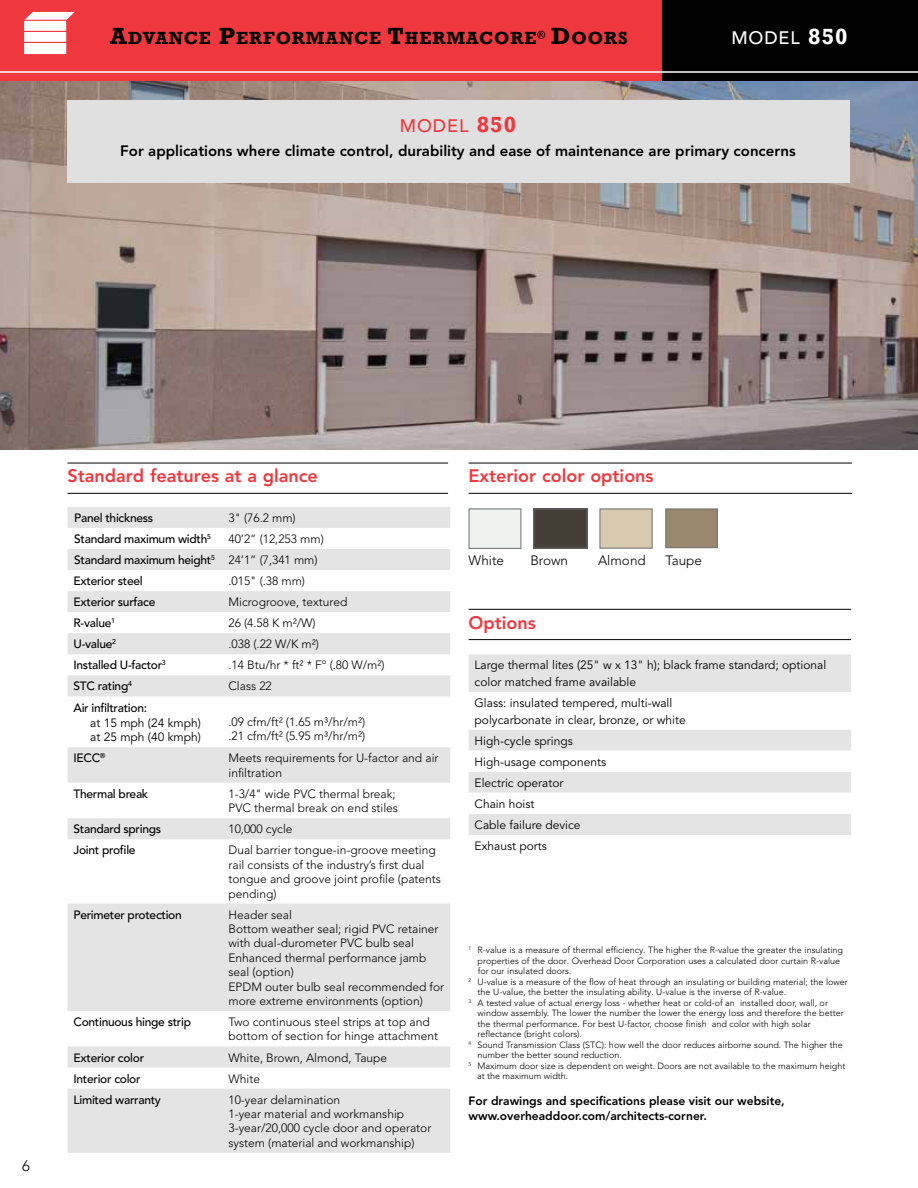
<style>
.page{position:relative;width:918px;height:1188px;background:#fff}
.page>*{position:absolute;margin:0;border:0;box-sizing:border-box;transform-origin:0 0}
.t1{font:800 18px "Avenir LT Std";color:#ef373e}
.t2{font:700 18px "Rockwell";letter-spacing:.05em;color:#000}
.t3{font:500 18px "Avenir LT Std";letter-spacing:.05em;color:#fff}
.t4{font:500 18px "Avenir LT Std";letter-spacing:.05em;color:#ef373e}
.t5{font:800 15px "Avenir LT Std";color:#000}
.t6{font:300 15px "Avenir LT Std";color:#000}
.t7{font:300 13.5px "Avenir LT Std";color:#000}
.t8{font:300 12px/14.4px "Avenir LT Std";color:#000}
.t9{font:500 12px/21px "Avenir LT Std";letter-spacing:-.025em;color:#000}
.t10{font:12px/21px "Avenir LT Std";color:#000}
.t11{font:800 12px/14.4px "Avenir LT Std";color:#000}
.t12{font:300 9px "Avenir LT Std";color:#000}
.s1{font-size:24px}
.s2{font-family:"Rockwell";font-weight:700;font-size:22.5px}
.s3{font-weight:300}
</style>
<div class="page">
<img style="left:0;top:81px;width:918px;height:368px">
<div style="left:0;top:0;width:918px;height:81px;background:#000"></div>
<div style="left:0;top:0;width:662px;height:81px;background:#ef373e"></div>
<hr style="left:0;top:71px;width:918px;height:2px;background:#fff">
<div style="left:68px;top:100px;width:782px;height:83px;background:#dfe0df"></div>
<svg style="left:469px;top:640px;width:382px;height:1px"></svg>
<div style="left:469px;top:654px;width:382px;height:181px;background:#e4e4e4"></div>
<svg style="left:469px;top:692px;width:382px;height:122px"></svg>
<hr style="left:68px;top:463px;width:380px;height:1px;background:#000">
<hr style="left:68px;top:493px;width:380px;height:1px;background:#000">
<svg style="left:68px;top:507px;width:382px;height:646px;fill:#e4e4e4"></svg>
<hr style="left:469px;top:609px;width:382px;height:1px;background:#000">
<hr style="left:469px;top:639px;width:382px;height:1px;background:#000">
<hr style="left:469px;top:463px;width:383px;height:1px;background:#000">
<hr style="left:469px;top:493px;width:383px;height:1px;background:#000">
<div style="left:536px;top:511px;width:50px;height:36px;background:#453f37"></div>
<div style="left:534px;top:509px;width:54px;height:40px;border:1px solid #6d6e71"></div>
<div style="left:600px;top:509px;width:53px;height:40px;background:#d8caaf;border:1px solid #6d6e71"></div>
<div style="left:469px;top:509px;width:52px;height:40px;border:1px solid #6d6e71"></div>
<div style="left:665px;top:509px;width:53px;height:39px;background:#9b866e;border:1px solid #6d6e71"></div>
<svg style="left:24px;top:12px;width:51px;height:42px"></svg>
<h1 class="t2" style="left:110px;top:27px;width:519px"><span class="s1">A</span>DVANCE <span class="s1">P</span>ERFORMANCE <span class="s1">T</span>HERMACORE<sup>®</sup> <span class="s1">D</span>OORS</h1>
<h1 class="t3" style="left:731px;top:28px;width:118px">MODEL <span class="s2">850</span></h1>
<h1 class="t4" style="left:400px;top:116px;width:118px">MODEL <span class="s2">850</span></h1>
<h2 class="t5" style="left:120px;top:142px;width:677px">For applications where climate control, durability and ease of maintenance are primary concerns</h2>
<h2 class="t6" style="left:22px;top:1157px;width:9px">6</h2>
<h1 class="t1" style="left:68px;top:466px;width:252px">Standard features at a glance</h1>
<h3 class="t9" style="left:74px;top:508px;width:81px">Panel thickness</h3>
<h3 class="t8" style="left:228px;top:511px;width:69px">3" (76.2 mm)</h3>
<h3 class="t9" style="left:74px;top:529px;width:138px">Standard maximum width<sup>5</sup></h3>
<h3 class="t9" style="left:74px;top:529px;width:252px;text-indent:155px"><span class="s3">40’2” (12,253 mm)<br></span>Standard maximum height<sup>5</sup> <span class="s3">24’1” (7,341 mm)<br></span>Exterior steel</h3>
<h3 class="t8" style="left:228px;top:574px;width:78px">.015" (.38 mm)</h3>
<h3 class="t9" style="left:74px;top:592px;width:83px">Exterior surface</h3>
<h3 class="t8" style="left:228px;top:595px;width:120px">Microgroove, textured</h3>
<h3 class="t9" style="left:74px;top:613px;width:43px">R-value<sup>1</sup></h3>
<h3 class="t8" style="left:228px;top:616px;width:89px">26 (4.58 K m²/W)</h3>
<h3 class="t9" style="left:74px;top:634px;width:44px">U-value<sup>2</sup></h3>
<h3 class="t8" style="left:228px;top:637px;width:92px">.038 (.22 W/K m²)</h3>
<h3 class="t9" style="left:74px;top:655px;width:94px">Installed U-factor<sup>3</sup></h3>
<h3 class="t8" style="left:228px;top:658px;width:158px">.14 Btu/hr * ft² * Fº (.80 W/m²)</h3>
<h3 class="t9" style="left:74px;top:676px;width:60px">STC rating<sup>4</sup></h3>
<h3 class="t8" style="left:228px;top:679px;width:45px">Class 22</h3>
<h3 class="t9" style="left:74px;top:698px;width:75px">Air infiltration:</h3>
<h3 class="t10" style="left:90px;top:716px;width:112px;line-height:14.4px">at 15 mph (24 kmph) at 25 mph (40 kmph)</h3>
<h3 class="t8" style="left:228px;top:715px;width:138px">.09 cfm/ft² (1.65 m³/hr/m²) .21 cfm/ft² (5.95 m³/hr/m²)</h3>
<h3 class="t9" style="left:74px;top:748px;width:34px">IECC<sup>®</sup></h3>
<h3 class="t8" style="left:228px;top:751px;width:212px">Meets requirements for U-factor and air infiltration</h3>
<h3 class="t9" style="left:74px;top:783px;width:76px">Thermal break</h3>
<h3 class="t8" style="left:228px;top:787px;width:171px">1-3/4" wide PVC thermal break;<br>PVC thermal break on end stiles</h3>
<h3 class="t9" style="left:74px;top:819px;width:89px">Standard springs</h3>
<h3 class="t8" style="left:228px;top:822px;width:66px">10,000 cycle</h3>
<h3 class="t9" style="left:74px;top:840px;width:64px">Joint profile</h3>
<h3 class="t8" style="left:228px;top:843px;width:214px">Dual barrier tongue-in-groove meeting rail consists of the industry’s first dual tongue and groove joint profile (patents pending)</h3>
<h3 class="t9" style="left:74px;top:904px;width:110px">Perimeter protection</h3>
<h3 class="t8" style="left:228px;top:907px;width:217px">Header seal<br>Bottom weather seal; rigid PVC retainer with dual-durometer PVC bulb seal<br>Enhanced thermal performance jamb seal (option)<br>EPDM outer bulb seal recommended for more extreme environments (option)</h3>
<h3 class="t9" style="left:74px;top:1012px;width:119px">Continuous hinge strip</h3>
<h3 class="t8" style="left:228px;top:1015px;width:211px">Two continuous steel strips at top and bottom of section for hinge attachment</h3>
<h3 class="t9" style="left:74px;top:1047px;width:72px">Exterior color</h3>
<h3 class="t8" style="left:228px;top:1050px;width:160px">White, Brown, Almond, Taupe</h3>
<h3 class="t9" style="left:74px;top:1068px;width:69px">Interior color</h3>
<h3 class="t8" style="left:228px;top:1071px;width:33px">White</h3>
<h3 class="t9" style="left:74px;top:1089px;width:89px">Limited warranty</h3>
<h3 class="t8" style="left:228px;top:1092px;width:204px">10-year delamination<br>1-year material and workmanship<br>3-year/20,000 cycle door and operator system (material and workmanship)</h3>
<h1 class="t1" style="left:469px;top:466px;width:187px">Exterior color options</h1>
<h3 class="t7" style="left:469px;top:552px;width:37px">White</h3>
<h3 class="t7" style="left:530px;top:552px;width:39px">Brown</h3>
<h3 class="t7" style="left:598px;top:552px;width:49px">Almond</h3>
<h3 class="t7" style="left:666px;top:552px;width:38px">Taupe</h3>
<h1 class="t1" style="left:469px;top:612px;width:69px">Options</h1>
<h3 class="t10" style="left:475px;top:657px;width:353px;line-height:16.5px">Large thermal lites (25" w x 13" h); black frame standard; optional color matched frame available</h3>
<h3 class="t10" style="left:475px;top:695px;width:213px;line-height:16.5px">Glass: insulated tempered, multi-wall polycarbonate in clear, bronze, or white</h3>
<h3 class="t10" style="left:475px;top:730px;width:133px">High-cycle springs<br>High-usage components<br>Electric operator<br>Chain hoist<br>Cable failure device<br>Exhaust ports</h3>
<p class="t12" style="left:469px;top:945px;width:376px"><sup>1</sup> R-value is a measure of thermal efficiency. The higher the R-value the greater the insulating</p>
<p class="t12" style="left:478px;top:955px;width:364px">properties of the door. Overhead Door Corporation uses a calculated door curtain R-value</p>
<p class="t12" style="left:478px;top:966px;width:95px">for our insulated doors.</p>
<p class="t12" style="left:469px;top:976px;width:381px"><sup>2</sup> U-value is a measure of the flow of heat through an insulating or building material; the lower</p>
<p class="t12" style="left:478px;top:987px;width:310px">the U-value, the better the insulating ability. U-value is the inverse of R-value.</p>
<p class="t12" style="left:469px;top:997px;width:361px"><sup>3</sup> A tested value of actual energy loss - whether heat or cold-of an installed door, wall, or</p>
<p class="t12" style="left:478px;top:1008px;width:368px">window assembly. The lower the number the lower the energy loss and therefore the better</p>
<p class="t12" style="left:478px;top:1018px;width:335px">the thermal performance. For best U-factor, choose finish and color with high solar</p>
<p class="t12" style="left:478px;top:1029px;width:106px">reflectance (bright colors).</p>
<p class="t12" style="left:469px;top:1039px;width:376px"><sup>4</sup> Sound Transmission Class (STC): how well the door reduces airborne sound. The higher the</p>
<p class="t12" style="left:478px;top:1050px;width:146px">number the better sound reduction.</p>
<p class="t12" style="left:469px;top:1060px;width:378px"><sup>5</sup> Maximum door size is dependent on weight. Doors are not available to the maximum height</p>
<p class="t12" style="left:477px;top:1071px;width:93px">at the maximum width.</p>
<h3 class="t11" style="left:469px;top:1094px;width:318px">For drawings and specifications please visit our website, www.overheaddoor.com/architects-corner.</h3>
</div>
